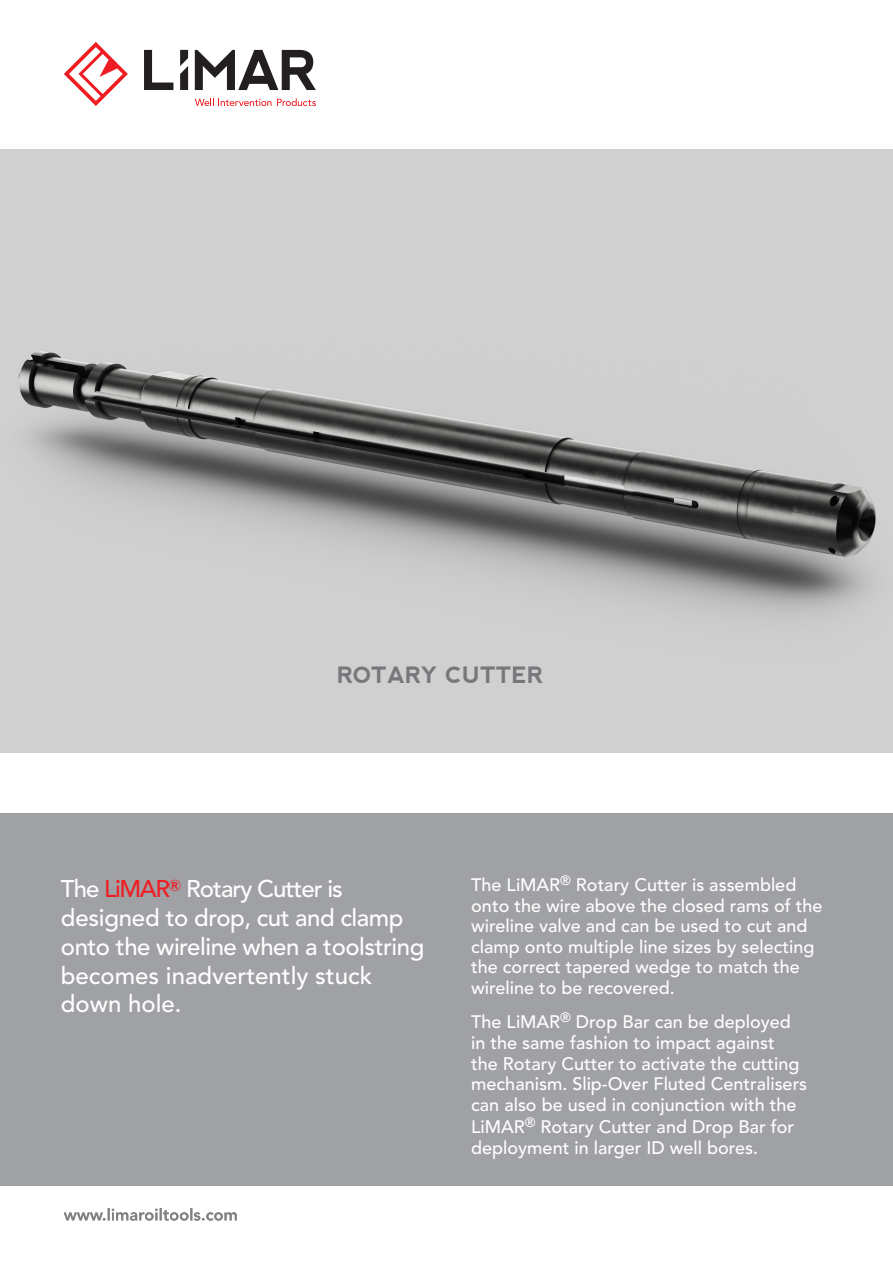
<style>
.page{position:relative;width:893px;height:1263px;background:#fff}
.page>*{position:absolute;margin:0;border:0;box-sizing:border-box;transform-origin:0 0}
.t1{font:500 24px/28.8px "Avenir LT Std";letter-spacing:-.02em;color:#fff}
.t2{font:700 22.5px "nevis";color:#76787b}
.t3{font:500 18px/20.5px "Avenir LT Std";color:#fff}
.s1{color:#ee1d23}
</style>
<div class="page">
<svg style="left:64px;top:1208px;width:173px;height:12px"></svg>
<div style="left:0;top:813px;width:893px;height:373px;background:#a0a1a5"></div>
<img style="left:0;top:150px;width:893px;height:602px">
<svg style="left:144px;top:50px;width:29px;height:40px"></svg>
<svg style="left:195px;top:50px;width:121px;height:40px"></svg>
<svg style="left:64px;top:42px;width:64px;height:64px"></svg>
<svg style="left:180px;top:50px;width:8px;height:40px"></svg>
<svg style="left:195px;top:98px;width:121px;height:8px"></svg>
<p class="t2" style="left:337px;top:662px;width:207px">ROTARY CUTTER</p>
<p class="t1" style="left:61px;top:875px;width:365px">The <span class="s1">LiMAR</span><sup>®</sup> Rotary Cutter is designed to drop, cut and clamp onto the wireline when a toolstring becomes inadvertently stuck down hole.</p>
<p class="t3" style="left:471px;top:875px;width:353px">The LiMAR<sup>®</sup> Rotary Cutter is assembled onto the wire above the closed rams of the wireline valve and can be used to cut and clamp onto multiple line sizes by selecting the correct tapered wedge to match the wireline to be recovered.</p>
<p class="t3" style="left:471px;top:1012px;width:337px">The LiMAR<sup>®</sup> Drop Bar can be deployed in the same fashion to impact against<br>the Rotary Cutter to activate the cutting mechanism. Slip-Over Fluted Centralisers can also be used in conjunction with the</p>
<p class="t3" style="left:471px;top:1117px;width:324px">LiMAR<sup>®</sup> Rotary Cutter and Drop Bar for deployment in larger ID well bores.</p>
</div>
